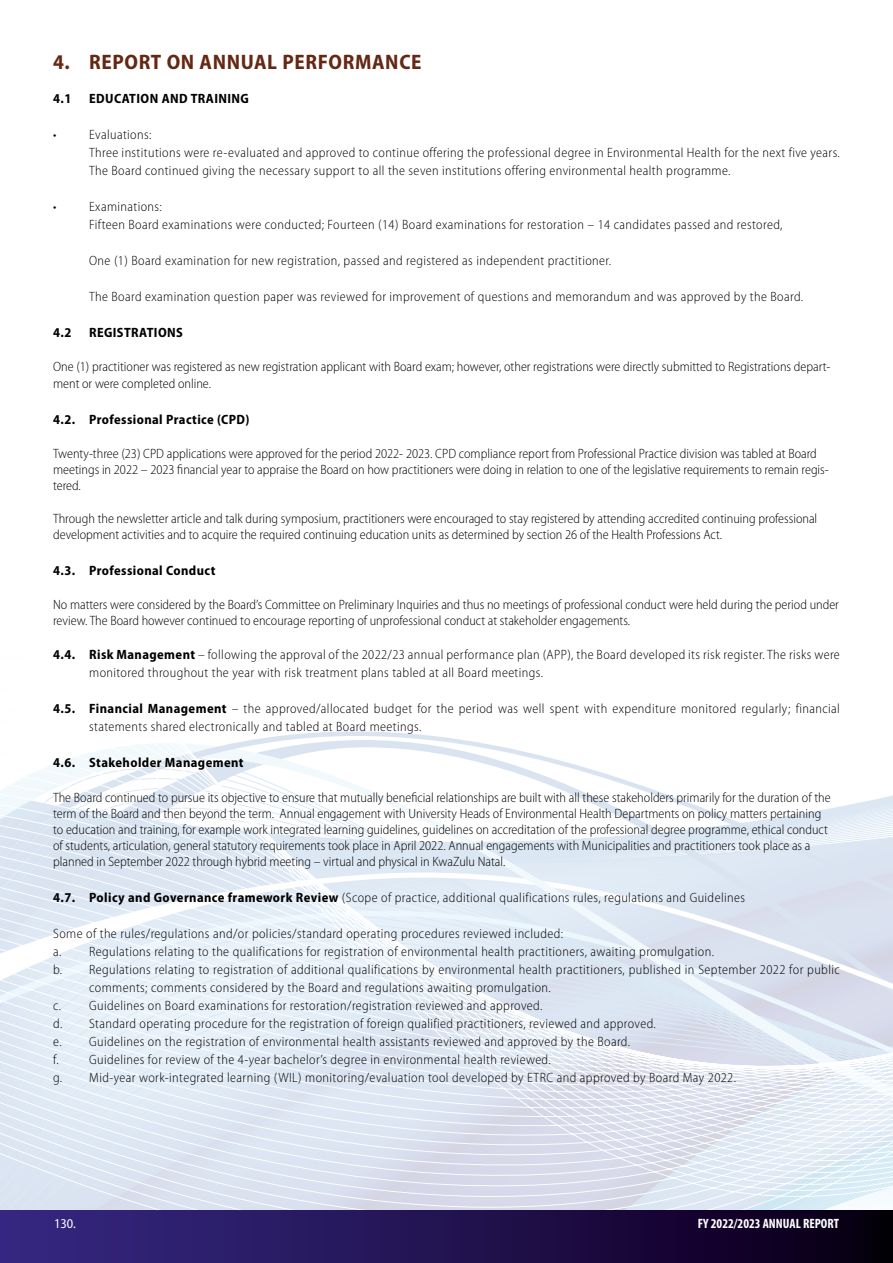
<style>
.page{position:relative;width:893px;height:1263px;background:#fff}
.page>*{position:absolute;margin:0;border:0;box-sizing:border-box;transform-origin:0 0}
.t1{font:700 semi-condensed 21px "Myriad Pro";letter-spacing:.03em;color:#642814}
.t2{font:300 semi-condensed 13.5px/18px "Myriad Pro";letter-spacing:.02em;color:#000}
.t3{font:300 semi-condensed 13.5px/16.2px "Myriad Pro";color:#000}
.t4{font:700 semi-condensed 13.5px "Myriad Pro";letter-spacing:.03em;color:#000}
.t5{font:700 condensed 13.5px "Myriad Pro";color:#fff}
.t6{font:semi-condensed 13.5px "Myriad Pro";color:#fff}
.s1{font-weight:700}
</style>
<div class="page">
<svg style="left:0;top:731px;width:893px;height:479px"></svg>
<div style="left:0;top:1210px;width:893px;height:53px;background:linear-gradient(to right,#382987,#090014)"></div>
<h1 class="t1" style="left:53px;top:50px;width:370px">4. REPORT ON ANNUAL PERFORMANCE</h1>
<p class="t4" style="left:53px;top:91px;width:20px">4.1</p>
<p class="t4" style="left:89px;top:91px;width:161px">EDUCATION AND TRAINING</p>
<p class="t2" style="left:53px;top:126px;width:5px">•</p>
<p class="t2" style="left:89px;top:126px;width:752px">Evaluations:<br>Three institutions were re-evaluated and approved to continue offering the professional degree in Environmental Health for the next five years.<br>The Board continued giving the necessary support to all the seven institutions offering environmental health programme.</p>
<p class="t2" style="left:53px;top:198px;width:5px">•</p>
<p class="t2" style="left:89px;top:198px;width:695px">Examinations:<br>Fifteen Board examinations were conducted; Fourteen (14) Board examinations for restoration – 14 candidates passed and restored,</p>
<p class="t2" style="left:89px;top:252px;width:524px">One (1) Board examination for new registration, passed and registered as independent practitioner.</p>
<p class="t2" style="left:89px;top:288px;width:716px">The Board examination question paper was reviewed for improvement of questions and memorandum and was approved by the Board.</p>
<p class="t4" style="left:53px;top:325px;width:20px">4.2</p>
<p class="t4" style="left:89px;top:325px;width:95px">REGISTRATIONS</p>
<p class="t3" style="left:53px;top:359px;width:779px">One (1) practitioner was registered as new registration applicant with Board exam; however, other registrations were directly submitted to Registrations depart&shy;ment or were completed online.</p>
<p class="t4" style="left:53px;top:411px;width:198px">4.2. Professional Practice (CPD)</p>
<p class="t3" style="left:53px;top:445px;width:777px">Twenty-three (23) CPD applications were approved for the period 2022- 2023. CPD compliance report from Professional Practice division was tabled at Board meetings in 2022 – 2023 financial year to appraise the Board on how practitioners were doing in relation to one of the legislative requirements to remain regis&shy;tered.</p>
<p class="t3" style="left:53px;top:510px;width:766px">Through the newsletter article and talk during symposium, practitioners were encouraged to stay registered by attending accredited continuing professional development activities and to acquire the required continuing education units as determined by section 26 of the Health Professions Act.</p>
<p class="t4" style="left:53px;top:563px;width:164px">4.3. Professional Conduct</p>
<p class="t3" style="left:53px;top:597px;width:787px">No matters were considered by the Board’s Committee on Preliminary Inquiries and thus no meetings of professional conduct were held during the period under review. The Board however continued to encourage reporting of unprofessional conduct at stakeholder engagements.</p>
<p class="t2" style="left:89px;top:646px;width:752px;text-indent:-36px"><span class="s1">4.4. Risk Management</span> – following the approval of the 2022/23 annual performance plan (APP), the Board developed its risk register. The risks were monitored throughout the year with risk treatment plans tabled at all Board meetings.</p>
<p class="t2" style="left:89px;top:700px;width:752px;text-indent:-36px"><span class="s1">4.5. Financial Management</span> – the approved/allocated budget for the period was well spent with expenditure monitored regularly; financial statements shared electronically and tabled at Board meetings.</p>
<p class="t4" style="left:53px;top:755px;width:192px">4.6. Stakeholder Management</p>
<p class="t3" style="left:53px;top:789px;width:779px">The Board continued to pursue its objective to ensure that mutually beneficial relationships are built with all these stakeholders primarily for the duration of the term of the Board and then beyond the term. Annual engagement with University Heads of Environmental Health Departments on policy matters pertaining to education and training, for example work integrated learning guidelines, guidelines on accreditation of the professional degree programme, ethical conduct of students, articulation, general statutory requirements took place in April 2022. Annual engagements with Municipalities and practitioners took place as a planned in September 2022 through hybrid meeting – virtual and physical in KwaZulu Natal.</p>
<p class="t2" style="left:53px;top:889px;width:693px"><span class="s1">4.7. Policy and Governance framework Review</span> (Scope of practice, additional qualifications rules, regulations and Guidelines</p>
<p class="t2" style="left:53px;top:925px;width:511px">Some of the rules/regulations and/or policies/standard operating procedures reviewed included:</p>
<p class="t2" style="left:53px;top:943px;width:662px">a. Regulations relating to the qualifications for registration of environmental health practitioners, awaiting promulgation.</p>
<p class="t2" style="left:53px;top:961px;width:788px">b. Regulations relating to registration of additional qualifications by environmental health practitioners, published in September 2022 for public</p>
<p class="t2" style="left:89px;top:979px;width:463px">comments; comments considered by the Board and regulations awaiting promulgation.</p>
<p class="t2" style="left:53px;top:997px;width:491px">c. Guidelines on Board examinations for restoration/registration reviewed and approved.</p>
<p class="t2" style="left:53px;top:1015px;width:604px">d. Standard operating procedure for the registration of foreign qualified practitioners, reviewed and approved.</p>
<p class="t2" style="left:53px;top:1033px;width:578px">e. Guidelines on the registration of environmental health assistants reviewed and approved by the Board.</p>
<p class="t2" style="left:53px;top:1051px;width:499px">f. Guidelines for review of the 4-year bachelor’s degree in environmental health reviewed.</p>
<p class="t2" style="left:53px;top:1069px;width:684px">g. Mid-year work-integrated learning (WIL) monitoring/evaluation tool developed by ETRC and approved by Board May 2022.</p>
<p class="t6" style="left:54px;top:1216px;width:23px">130.</p>
<p class="t5" style="left:698px;top:1216px;width:143px">FY 2022/2023 ANNUAL REPORT</p>
</div>
